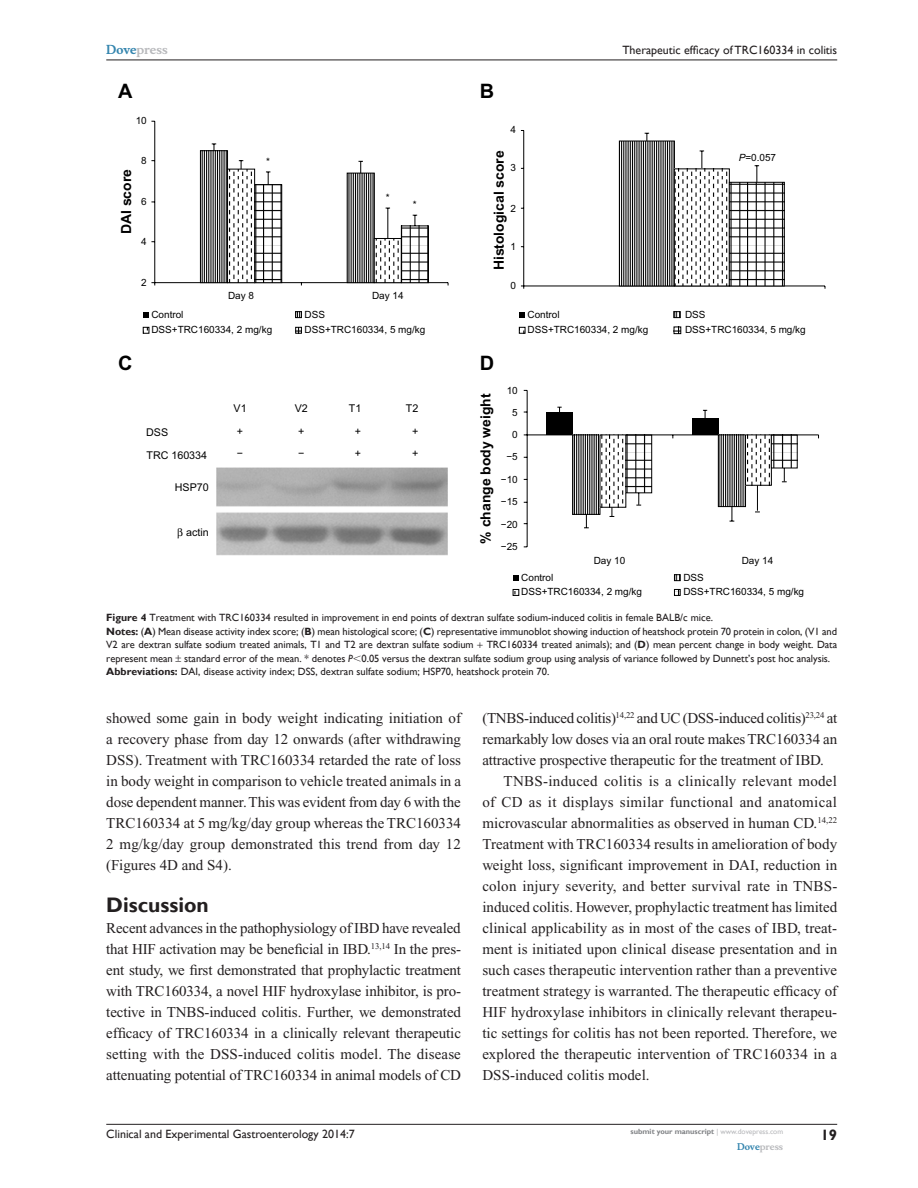
<style>
.page{position:relative;width:918px;height:1188px;background:#fff}
.page>*{position:absolute;margin:0;border:0;box-sizing:border-box;transform-origin:0 0}
.t1{font:700 21px "Gill Sans";color:#231f20}
.t2{font:700 19.95px "Arial";color:#000}
.TxF{font:15px/21px "Times New Roman";letter-spacing:-.01em;color:#231f20;text-align:justify}
.Tx{font:15px/21px "Times New Roman";letter-spacing:.005em;color:#231f20;text-align:justify}
.t3{font:700 15px "Gill Sans";color:#231f20}
.t4{font:700 13.95px "Arial";color:#000}
.t5{font:12px "Gill Sans";color:#231f20}
.t6{font:700 12px "Musee";color:#b8b9bc}
.t7{font:10.65px/23.2px "Arial";color:#000;text-align:center}
.FC{font:10.5px/13.5px "Gill Sans";color:#231f20;text-align:justify}
.TSNRI{font:10.5px "Gill Sans";color:#231f20}
.t8{font:9.9px/14.9px "Arial";color:#000}
.t9{font:700 9px "Musee";color:#b8b9bc}
.t10{font:700 7.5px "Gill Sans";color:#808285}
.s1{color:#3485ae}
.s2{font-style:italic}
.s3{font-weight:700}
.s4{font-family:"Mathematical Pi One"}
.s5{font-weight:400;color:#b8b9bc}
</style>
<div class="page">
<img style="left:217px;top:467px;width:230px;height:89px">
<hr style="left:154px;top:121px;width:1px;height:162px;background:#000">
<hr style="left:155px;top:282px;width:293px;height:1px;background:#000">
<svg style="left:202px;top:152px;width:9px;height:129px"></svg>
<div style="left:200px;top:150px;width:28px;height:133px;border:1px solid #000"></div>
<svg style="left:211px;top:143px;width:238px;height:140px"></svg>
<svg style="left:143px;top:312px;width:6px;height:6px"></svg>
<div style="left:143px;top:327px;width:6px;height:7px;border:1px solid #000"></div>
<div style="left:295px;top:327px;width:7px;height:7px;border:1px solid #000"></div>
<div style="left:295px;top:311px;width:7px;height:7px;border:1px solid #000"></div>
<svg style="left:513px;top:575px;width:6px;height:6px"></svg>
<div style="left:513px;top:589px;width:6px;height:7px;border:1px solid #000"></div>
<div style="left:674px;top:574px;width:7px;height:7px;border:1px solid #000"></div>
<div style="left:519px;top:327px;width:6px;height:7px;border:1px solid #000"></div>
<svg style="left:520px;top:130px;width:305px;height:188px"></svg>
<svg style="left:621px;top:143px;width:52px;height:39px;background:#7d7d7d"></svg>
<div style="left:619px;top:141px;width:56px;height:145px;border:1px solid #000"></div>
<svg style="left:676px;top:170px;width:52px;height:12px"></svg>
<div style="left:674px;top:168px;width:56px;height:118px;border:1px solid #000"></div>
<svg style="left:523px;top:182px;width:296px;height:366px"></svg>
<div style="left:546px;top:413px;width:27px;height:22px;background:#000"></div>
<div style="left:692px;top:419px;width:26px;height:16px;background:#000"></div>
<svg style="left:557px;top:407px;width:5px;height:6px"></svg>
<svg style="left:703px;top:410px;width:4px;height:9px"></svg>
<svg style="left:574px;top:437px;width:9px;height:76px"></svg>
<div style="left:572px;top:435px;width:28px;height:80px;border:1px solid #000"></div>
<svg style="left:583px;top:434px;width:69px;height:95px"></svg>
<svg style="left:720px;top:437px;width:9px;height:68px"></svg>
<div style="left:718px;top:435px;width:28px;height:72px;border:1px solid #000"></div>
<svg style="left:729px;top:434px;width:69px;height:88px"></svg>
<div style="left:674px;top:589px;width:7px;height:7px;border:1px solid #000"></div>
<div style="left:674px;top:327px;width:7px;height:7px;border:1px solid #000"></div>
<hr style="left:106px;top:1124px;width:731px;height:1px;background:#231f20">
<hr style="left:106px;top:60px;width:731px;height:1px;background:#231f20">
<p class="t6" style="left:106px;top:43px;width:63px"><span class="s1">Dove</span>press</p>
<p class="t2" style="left:118px;top:79px;width:16px">A</p>
<p class="t2" style="left:480px;top:79px;width:16px">B</p>
<p class="t8" style="left:136px;top:114px;width:13px">10</p>
<p class="t8" style="left:510px;top:122px;width:7px">4</p>
<p class="t4" style="left:118px;top:234px;width:66px;rotate:-90deg">DAI score</p>
<p class="t8" style="left:141px;top:153px;width:7px">8</p>
<p class="t8" style="left:266px;top:154px;width:5px">*</p>
<p class="t8" style="left:141px;top:194px;width:7px">6</p>
<p class="t8" style="left:141px;top:235px;width:7px">4</p>
<p class="t8" style="left:386px;top:191px;width:5px">*</p>
<p class="t8" style="left:413px;top:197px;width:5px">*</p>
<p class="t4" style="left:491px;top:270px;width:121px;rotate:-90deg">Histological score</p>
<p class="t8" style="left:510px;top:160px;width:7px">3</p>
<p class="t8" style="left:510px;top:201px;width:7px">2</p>
<p class="t8" style="left:510px;top:239px;width:7px">1</p>
<p class="t8" style="left:141px;top:275px;width:7px">2</p>
<p class="t8" style="left:510px;top:278px;width:7px">0</p>
<p class="t8" style="left:372px;top:288px;width:33px">Day 14</p>
<p class="t8" style="left:228px;top:288px;width:27px">Day 8</p>
<p class="t8" style="left:151px;top:307px;width:122px;line-height:15.6px">Control<br>DSS+TRC160334, 2 mg/kg</p>
<p class="t8" style="left:305px;top:307px;width:22px">DSS</p>
<p class="t8" style="left:305px;top:323px;width:122px">DSS+TRC160334, 5 mg/kg</p>
<p class="t2" style="left:118px;top:351px;width:16px">C</p>
<p class="t2" style="left:480px;top:351px;width:16px">D</p>
<p class="t7" style="left:146px;top:421px;width:24px">DSS</p>
<p class="t7" style="left:146px;top:443px;width:62px">TRC 160334</p>
<p class="t7" style="left:175px;top:476px;width:35px">HSP70</p>
<p class="t7" style="left:186px;top:521px;width:24px">actin</p>
<p class="t7" style="left:234px;top:397px;width:15px">V1 +</p>
<p class="t7" style="left:295px;top:397px;width:15px">V2</p>
<p class="t7" style="left:349px;top:397px;width:14px">T1</p>
<p class="t7" style="left:406px;top:397px;width:14px">T2</p>
<p class="t7" style="left:298px;top:420px;width:8px">+</p>
<p class="t7" style="left:355px;top:420px;width:8px">+</p>
<p class="t7" style="left:412px;top:420px;width:8px">+</p>
<p class="t7" style="left:237px;top:442px;width:8px">−</p>
<p class="t7" style="left:298px;top:442px;width:8px">−</p>
<p class="t7" style="left:355px;top:442px;width:8px">+</p>
<p class="t7" style="left:412px;top:442px;width:8px">+</p>
<p class="t4" style="left:477px;top:544px;width:152px;rotate:-90deg">% change body weight</p>
<p class="t8" style="left:507px;top:383px;width:13px">10</p>
<p class="t8" style="left:512px;top:405px;width:7px">5</p>
<p class="t8" style="left:512px;top:428px;width:7px">0</p>
<p class="t8" style="left:507px;top:450px;width:13px">−5</p>
<p class="t8" style="left:501px;top:472px;width:18px">−10</p>
<p class="t8" style="left:501px;top:494px;width:18px">−15</p>
<p class="t8" style="left:501px;top:517px;width:18px">−20</p>
<p class="t8" style="left:501px;top:539px;width:18px">−25</p>
<p class="t5" style="left:622px;top:43px;width:216px">Therapeutic efficacy of TRC160334 in colitis</p>
<p class="t8" style="left:739px;top:150px;width:39px"><span class="s2">P</span>=0.057</p>
<p class="t8" style="left:528px;top:307px;width:34px">Control</p>
<p class="t8" style="left:528px;top:323px;width:122px">DSS+TRC160334, 2 mg/kg</p>
<p class="t8" style="left:685px;top:307px;width:22px">DSS</p>
<p class="t8" style="left:685px;top:323px;width:122px">DSS+TRC160334, 5 mg/kg</p>
<p class="t8" style="left:594px;top:553px;width:33px">Day 10</p>
<p class="t8" style="left:742px;top:553px;width:33px">Day 14</p>
<p class="t8" style="left:521px;top:570px;width:122px">Control<br>DSS+TRC160334, 2 mg/kg</p>
<p class="t8" style="left:683px;top:570px;width:122px">DSS<br>DSS+TRC160334, 5 mg/kg</p>
<p class="FC" style="left:106px;top:611px;width:608px"><span class="s3">Figure 4</span> Treatment with TRC160334 resulted in improvement in end points of dextran sulfate sodium-induced colitis in female BALB/c mice.</p>
<p class="FC" style="left:106px;top:625px;width:732px"><span class="s3">Notes:</span> (<span class="s3">A</span>) Mean disease activity index score; (<span class="s3">B</span>) mean histological score; (<span class="s3">C</span>) representative immunoblot showing induction of heatshock protein 70 protein in colon, (V1 and V2 are dextran sulfate sodium treated animals, T1 and T2 are dextran sulfate sodium TRC160334 treated animals); and (<span class="s3">D</span>) mean percent change in body weight. Data represent mean standard error of the mean. * denotes <span class="s2">P</span><span class="s4">,</span>0.05 versus the dextran sulfate sodium group using analysis of variance followed by Dunnett’s post hoc analysis.</p>
<p class="TSNRI" style="left:106px;top:666px;width:445px"><span class="s3">Abbreviations:</span> DAI , disease activity index; DSS, dextran sulfate sodium; HSP70, heatshock protein 70.</p>
<p class="TxF" style="left:106px;top:707px;width:356px">showed some gain in body weight indicating initiation of a recovery phase from day 12 onwards (after withdrawing DSS). Treatment with TRC160334 retarded the rate of loss in body weight in comparison to vehicle treated animals in a dose dependent manner. This was evident from day 6 with the TRC160334 at 5 mg/kg/day group whereas the TRC160334<br>2 mg/kg/day group demonstrated this trend from day 12 (Figures 4D and S4).</p>
<h1 class="t1" style="left:106px;top:892px;width:104px">Discussion</h1>
<p class="TxF" style="left:106px;top:917px;width:356px">Recent advances in the pathophysiology of IBD have revealed that HIF activation may be beneficial in IBD.<sup>13,14</sup> In the pres&shy;ent study, we first demonstrated that prophylactic treatment with TRC160334, a novel HIF hydroxylase inhibitor, is pro&shy;tective in TNBS-induced colitis. Further, we demonstrated efficacy of TRC160334 in a clinically relevant therapeutic setting with the DSS-induced colitis model. The disease attenuating potential of TRC160334 in animal models of CD</p>
<p class="t5" style="left:106px;top:1127px;width:250px">Clinical and Experimental Gastroenterology 2014:7</p>
<p class="TxF" style="left:482px;top:707px;width:356px">(TNBS-induced colitis)<sup>14,22</sup> and UC (DSS-induced colitis)<sup>23,24</sup> at remarkably low doses via an oral route makes TRC160334 an attractive prospective therapeutic for the treatment of IBD.</p>
<p class="Tx" style="left:482px;top:770px;width:356px;text-indent:21px">TNBS-induced colitis is a clinically relevant model of CD as it displays similar functional and anatomical microvascular abnormalities as observed in human CD.<sup>14,22<br></sup>Treatment with TRC160334 results in amelioration of body weight loss, significant improvement in DAI, reduction in colon injury severity, and better survival rate in TNBS&shy;induced colitis. However, prophylactic treatment has limited clinical applicability as in most of the cases of IBD, treat&shy;ment is initiated upon clinical disease presentation and in such cases therapeutic intervention rather than a preventive treatment strategy is warranted. The therapeutic efficacy of HIF hydroxylase inhibitors in clinically relevant therapeu&shy;tic settings for colitis has not been reported. Therefore, we explored the therapeutic intervention of TRC160334 in a DSS-induced colitis model.</p>
<p class="t10" style="left:631px;top:1127px;width:154px">submit your manuscript <span class="s5">| www.dovepress.com</span></p>
<p class="t9" style="left:737px;top:1141px;width:48px"><span class="s1">Dove</span>press</p>
<p class="t3" style="left:821px;top:1126px;width:18px">19</p>
</div>
